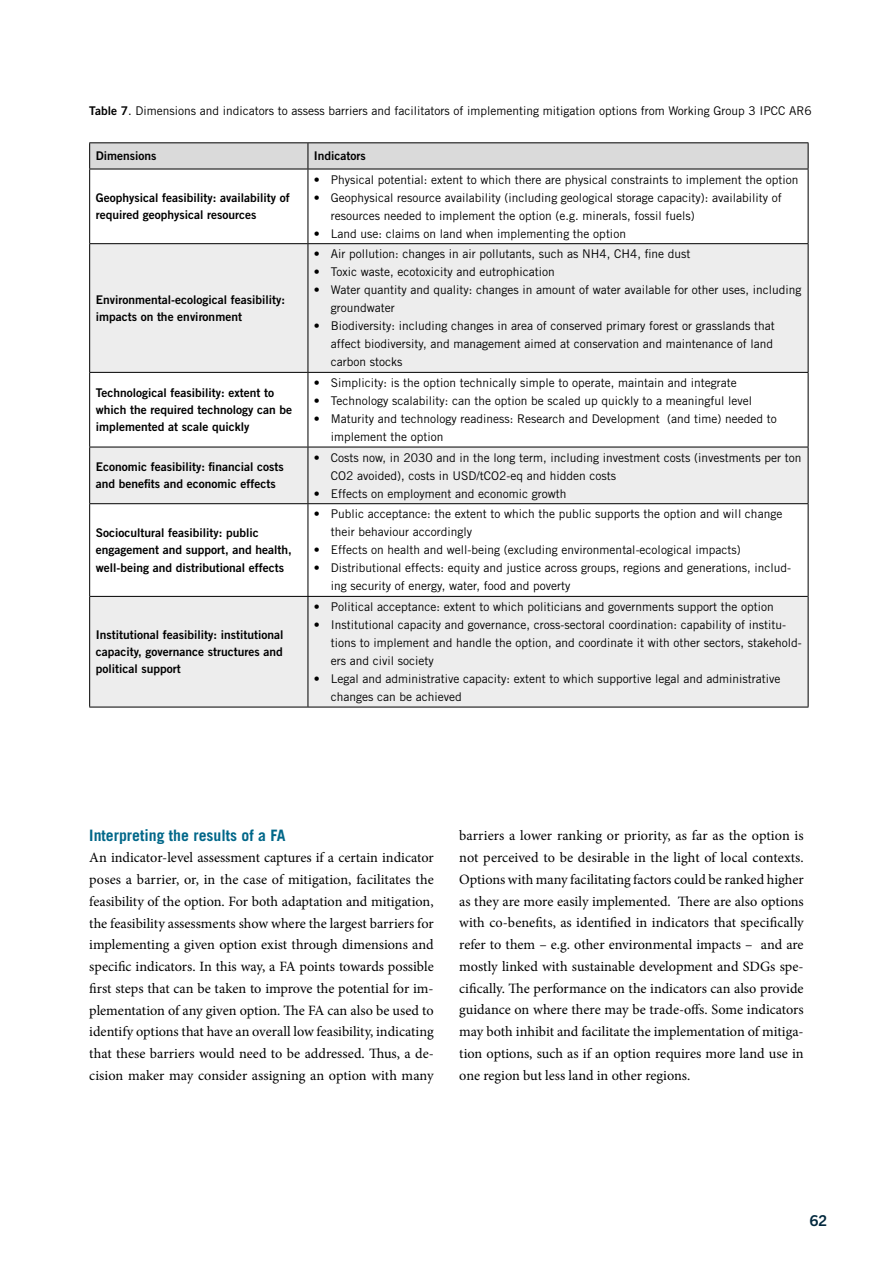
<style>
.page{position:relative;width:893px;height:1263px;background:#fff}
.page>*{position:absolute;margin:0;border:0;box-sizing:border-box;transform-origin:0 0}
.t1{font:700 15.75px "Trade Gothic LT Std";color:#006789}
.t2{font:700 15px "Trade Gothic Next LT Pro";color:#02283d}
.t3{font:14.25px/21.8px "Minion Pro";color:#000;text-align:justify}
.t4{font:12px/18px "Trade Gothic LT Std";color:#000}
.t5{font:12px/17.2px "Trade Gothic LT Std Bd 2";color:#000}
.s1{font-family:"Trade Gothic LT Std Bd 2"}
</style>
<div class="page">
<svg style="left:90px;top:244px;width:718px;height:463px;fill:#ededed"></svg>
<hr style="left:89px;top:243px;width:219px;height:1px;background:#000">
<hr style="left:89px;top:372px;width:219px;height:1px;background:#000">
<hr style="left:308px;top:243px;width:500px;height:1px;background:#000">
<hr style="left:308px;top:372px;width:500px;height:1px;background:#000">
<hr style="left:308px;top:169px;width:1px;height:75px;background:#000">
<hr style="left:308px;top:244px;width:1px;height:128px;background:#000">
<hr style="left:308px;top:372px;width:1px;height:75px;background:#000">
<hr style="left:308px;top:447px;width:1px;height:56px;background:#000">
<hr style="left:308px;top:504px;width:1px;height:92px;background:#000">
<hr style="left:90px;top:596px;width:218px;height:1px;background:#000">
<hr style="left:308px;top:596px;width:500px;height:1px;background:#000">
<hr style="left:308px;top:597px;width:1px;height:110px;background:#000">
<hr style="left:89px;top:447px;width:219px;height:1px;background:#000">
<hr style="left:89px;top:503px;width:219px;height:1px;background:#000">
<hr style="left:89px;top:169px;width:219px;height:1px;background:#000">
<hr style="left:308px;top:169px;width:500px;height:1px;background:#000">
<hr style="left:308px;top:447px;width:500px;height:1px;background:#000">
<hr style="left:308px;top:503px;width:500px;height:1px;background:#000">
<hr style="left:89px;top:142px;width:219px;height:1px;background:#000">
<hr style="left:308px;top:142px;width:500px;height:1px;background:#000">
<svg style="left:89px;top:143px;width:720px;height:26px"></svg>
<hr style="left:89px;top:169px;width:1px;height:74px;background:#000">
<hr style="left:808px;top:169px;width:1px;height:74px;background:#000">
<hr style="left:89px;top:244px;width:1px;height:128px;background:#000">
<hr style="left:808px;top:244px;width:1px;height:128px;background:#000">
<hr style="left:89px;top:373px;width:1px;height:74px;background:#000">
<hr style="left:808px;top:373px;width:1px;height:74px;background:#000">
<hr style="left:89px;top:447px;width:1px;height:56px;background:#000">
<hr style="left:808px;top:447px;width:1px;height:56px;background:#000">
<hr style="left:89px;top:504px;width:1px;height:92px;background:#000">
<hr style="left:808px;top:504px;width:1px;height:92px;background:#000">
<hr style="left:89px;top:596px;width:1px;height:111px;background:#000">
<hr style="left:808px;top:596px;width:1px;height:111px;background:#000">
<hr style="left:89px;top:707px;width:219px;height:1px;background:#000">
<hr style="left:308px;top:707px;width:500px;height:1px;background:#000">
<p class="t4" style="left:89px;top:102px;width:724px"><span class="s1">Table 7</span>. Dimensions and indicators to assess barriers and facilitators of implementing mitigation options from Working Group 3 IPCC AR6</p>
<p class="t5" style="left:96px;top:147px;width:62px">Dimensions</p>
<p class="t5" style="left:314px;top:147px;width:53px">Indicators</p>
<p class="t5" style="left:96px;top:189px;width:195px">Geophysical feasibility: availability of required geophysical resources</p>
<p class="t4" style="left:314px;top:170px;width:486px">• Physical potential: extent to which there are physical constraints to implement the option</p>
<p class="t4" style="left:331px;top:188px;width:452px;text-indent:-17px">• Geophysical resource availability (including geological storage capacity): availability of resources needed to implement the option (e.g. minerals, fossil fuels)</p>
<p class="t4" style="left:314px;top:224px;width:314px">• Land use: claims on land when implementing the option</p>
<p class="t5" style="left:96px;top:291px;width:191px">Environmental-ecological feasibility: impacts on the environment</p>
<p class="t5" style="left:96px;top:384px;width:198px">Technological feasibility: extent to which the required technology can be implemented at scale quickly</p>
<p class="t4" style="left:314px;top:245px;width:378px">• Air pollution: changes in air pollutants, such as NH4, CH4, fine dust</p>
<p class="t4" style="left:314px;top:263px;width:242px">• Toxic waste, ecotoxicity and eutrophication</p>
<p class="t4" style="left:331px;top:281px;width:472px;text-indent:-17px">• Water quantity and quality: changes in amount of water available for other uses, including groundwater</p>
<p class="t4" style="left:331px;top:317px;width:445px;text-indent:-17px">• Biodiversity: including changes in area of conserved primary forest or grasslands that affect biodiversity, and management aimed at conservation and maintenance of land carbon stocks</p>
<p class="t4" style="left:314px;top:374px;width:424px">• Simplicity: is the option technically simple to operate, maintain and integrate</p>
<p class="t4" style="left:314px;top:392px;width:440px">• Technology scalability: can the option be scaled up quickly to a meaningful level</p>
<p class="t4" style="left:331px;top:410px;width:447px;text-indent:-17px">• Maturity and technology readiness: Research and Development (and time) needed to implement the option</p>
<p class="t5" style="left:96px;top:458px;width:189px">Economic feasibility: financial costs and benefits and economic effects</p>
<p class="t4" style="left:331px;top:448px;width:472px;text-indent:-17px">• Costs now, in 2030 and in the long term, including investment costs (investments per ton<br>CO2 avoided), costs in USD/tCO2-eq and hidden costs</p>
<p class="t4" style="left:314px;top:484px;width:254px">• Effects on employment and economic growth</p>
<p class="t5" style="left:96px;top:524px;width:197px">Sociocultural feasibility: public engagement and support, and health, well-being and distributional effects</p>
<p class="t4" style="left:331px;top:505px;width:453px;text-indent:-17px">• Public acceptance: the extent to which the public supports the option and will change their behaviour accordingly</p>
<p class="t4" style="left:314px;top:541px;width:428px">• Effects on health and well-being (excluding environmental-ecological impacts)</p>
<p class="t4" style="left:331px;top:559px;width:462px;text-indent:-17px">• Distributional effects: equity and justice across groups, regions and generations, includ&shy;ing security of energy, water, food and poverty</p>
<p class="t5" style="left:96px;top:626px;width:189px;text-align:justify">Institutional feasibility: institutional capacity, governance structures and political support</p>
<p class="t4" style="left:314px;top:597px;width:461px">• Political acceptance: extent to which politicians and governments support the option</p>
<p class="t4" style="left:331px;top:615px;width:472px;text-indent:-17px">• Institutional capacity and governance, cross-sectoral coordination: capability of institu&shy;tions to implement and handle the option, and coordinate it with other sectors, stakehold&shy;ers and civil society</p>
<p class="t4" style="left:331px;top:669px;width:451px;text-indent:-17px">• Legal and administrative capacity: extent to which supportive legal and administrative changes can be achieved</p>
<h1 class="t1" style="left:89px;top:825px;width:198px">Interpreting the results of a FA</h1>
<p class="t3" style="left:89px;top:847px;width:346px">An indicator-level assessment captures if a certain indicator poses a barrier, or, in the case of mitigation, facilitates the feasibility of the option. For both adaptation and mitigation, the feasibility assessments show where the largest barriers for implementing a given option exist through dimensions and specific indicators. In this way, a FA points towards possible first steps that can be taken to improve the potential for im&shy;plementation of any given option. The FA can also be used to identify options that have an overall low feasibility, indicating that these barriers would need to be addressed. Thus, a de&shy;cision maker may consider assigning an option with many</p>
<p class="t3" style="left:459px;top:825px;width:346px">barriers a lower ranking or priority, as far as the option is not perceived to be desirable in the light of local contexts.<br>Options with many facilitating factors could be ranked higher as they are more easily implemented. There are also options with co-benefits, as identified in indicators that specifically refer to them – e.g. other environmental impacts – and are mostly linked with sustainable development and SDGs spe&shy;cifically. The performance on the indicators can also provide guidance on where there may be trade-offs. Some indicators may both inhibit and facilitate the implementation of mitiga&shy;tion options, such as if an option requires more land use in one region but less land in other regions.</p>
<p class="t2" style="left:810px;top:1210px;width:19px">62</p>
</div>
